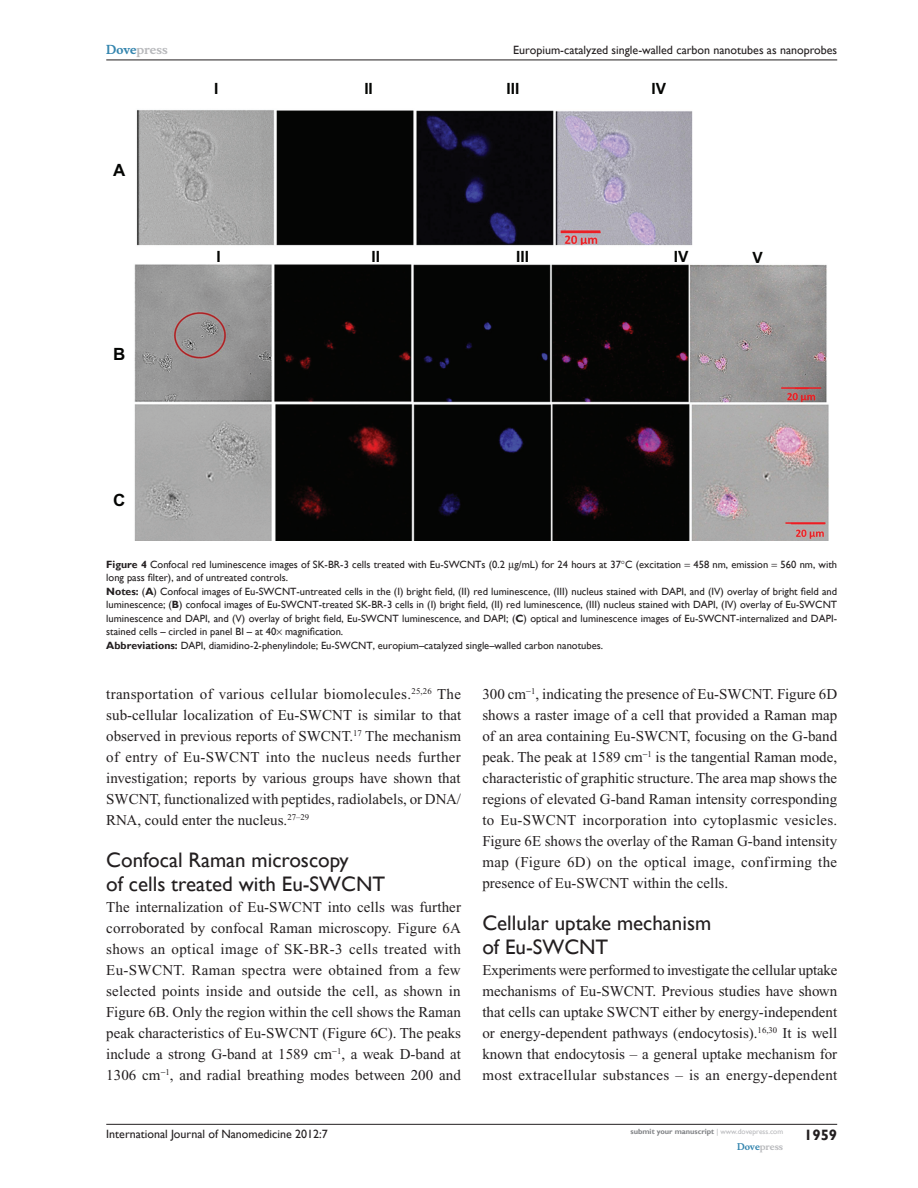
<style>
.page{position:relative;width:918px;height:1188px;background:#fff}
.page>*{position:absolute;margin:0;border:0;box-sizing:border-box;transform-origin:0 0}
.t1{font:21px/24px "Gill Sans";color:#231f20}
.t2{font:700 16.95px "Arial";color:#040503}
.t3{font:700 15.45px "Arial";color:#040503}
.t4{font:15px/21px "Times New Roman";letter-spacing:.005em;color:#231f20;text-align:justify}
.t5{font:700 15px "Gill Sans";color:#231f20}
.t6{font:12px "Gill Sans";color:#231f20}
.t7{font:700 12px "Musee";color:#b8b9bc}
.t8{font:10.5px/13.5px "Gill Sans";color:#231f20}
.t9{font:700 9px "Musee";color:#b8b9bc}
.t10{font:700 7.5px "Gill Sans";color:#808285}
.s1{color:#3485ae}
.s2{font-weight:700}
.s3{font-weight:400;color:#b8b9bc}
</style>
<div class="page">
<img style="left:134px;top:109px;width:695px;height:432px">
<hr style="left:561px;top:232px;width:40px;height:1px;background:#ee1d23">
<hr style="left:781px;top:387px;width:40px;height:2px;background:#ee1d23">
<hr style="left:785px;top:522px;width:40px;height:2px;background:#ee1d23">
<hr style="left:106px;top:1124px;width:731px;height:1px;background:#231f20">
<hr style="left:106px;top:60px;width:731px;height:1px;background:#231f20">
<p class="t7" style="left:106px;top:43px;width:63px"><span class="s1">Dove</span>press</p>
<p class="t2" style="left:113px;top:160px;width:14px">A</p>
<p class="t2" style="left:113px;top:344px;width:14px">B</p>
<p class="t6" style="left:513px;top:43px;width:325px">Europium-catalyzed single-walled carbon nanotubes as nanoprobes</p>
<p class="t3" style="left:214px;top:80px;width:6px">I</p>
<p class="t3" style="left:364px;top:80px;width:10px">II</p>
<p class="t3" style="left:507px;top:80px;width:14px">III</p>
<p class="t3" style="left:652px;top:80px;width:16px">IV</p>
<p class="t3" style="left:216px;top:247px;width:6px">I</p>
<p class="t3" style="left:372px;top:247px;width:10px">II</p>
<p class="t3" style="left:516px;top:247px;width:14px">III</p>
<p class="t3" style="left:674px;top:248px;width:16px">IV</p>
<p class="t3" style="left:753px;top:249px;width:12px">V</p>
<p class="t2" style="left:113px;top:490px;width:14px">C</p>
<p class="t8" style="left:106px;top:558px;width:732px"><span class="s2">Figure 4</span> Confocal red luminescence images of SK-BR-3 cells treated with Eu-SWCNTs (0.2 g/mL) for 24 hours at 37 C (excitation 458 nm, emission 560 nm, with long pass filter), and of untreated controls.<br><span class="s2">Notes:</span> (<span class="s2">A</span>) Confocal images of Eu-SWCNT-untreated cells in the (I) bright field, (II) red luminescence, (III) nucleus stained with DAPI, and (IV) overlay of bright field and luminescence; (<span class="s2">B</span>) confocal images of Eu-SWCNT-treated SK-BR-3 cells in (I) bright field, (II) red luminescence, (III) nucleus stained with DAPI, (IV) overlay of Eu-SWCNT luminescence and DAPI, and (V) overlay of bright field, Eu-SWCNT luminescence, and DAPI; (<span class="s2">C</span>) optical and luminescence images of Eu-SWCNT-internalized and DAPI&shy;stained cells – circled in panel BI – at 40 magnification.<br><span class="s2">Abbreviations:</span> DAPI, diamidino-2-phenylindole; Eu-SWCNT, europium–catalyzed single–walled carbon nanotubes.</p>
<p class="t4" style="left:106px;top:683px;width:357px">transportation of various cellular biomolecules.<sup>25,26</sup> The sub-cellular localization of Eu-SWCNT is similar to that observed in previous reports of SWCNT.<sup>17</sup> The mechanism of entry of Eu-SWCNT into the nucleus needs further investigation; reports by various groups have shown that SWCNT, functionalized with peptides, radiolabels, or DNA/ RNA, could enter the nucleus.<sup>27–29</sup></p>
<h1 class="t1" style="left:106px;top:848px;width:280px">Confocal Raman microscopy<br>of cells treated with Eu-SWCNT</h1>
<p class="t4" style="left:106px;top:896px;width:356px">The internalization of Eu-SWCNT into cells was further corroborated by confocal Raman microscopy. Figure 6A shows an optical image of SK-BR-3 cells treated with Eu-SWCNT. Raman spectra were obtained from a few selected points inside and outside the cell, as shown in Figure 6B. Only the region within the cell shows the Raman peak characteristics of Eu-SWCNT (Figure 6C). The peaks include a strong G-band at 1589 cm−<sup>1</sup>, a weak D-band at 1306 cm−<sup>1</sup>, and radial breathing modes between 200 and</p>
<p class="t6" style="left:106px;top:1127px;width:223px">International Journal of Nanomedicine 2012:7</p>
<p class="t4" style="left:482px;top:683px;width:356px">300 cm−<sup>1</sup>, indicating the presence of Eu-SWCNT. Figure 6D shows a raster image of a cell that provided a Raman map of an area containing Eu-SWCNT, focusing on the G-band peak. The peak at 1589 cm−<sup>1</sup> is the tangential Raman mode, characteristic of graphitic structure. The area map shows the regions of elevated G-band Raman intensity corresponding to Eu-SWCNT incorporation into cytoplasmic vesicles.<br>Figure 6E shows the overlay of the Raman G-band intensity map (Figure 6D) on the optical image, confirming the presence of Eu-SWCNT within the cells.</p>
<h1 class="t1" style="left:482px;top:911px;width:230px">Cellular uptake mechanism of Eu-SWCNT</h1>
<p class="t4" style="left:482px;top:959px;width:356px">Experiments were performed to investigate the cellular uptake mechanisms of Eu-SWCNT. Previous studies have shown that cells can uptake SWCNT either by energy-independent or energy-dependent pathways (endocytosis).<sup>16,30</sup> It is well known that endocytosis – a general uptake mechanism for most extracellular substances – is an energy-dependent</p>
<p class="t10" style="left:631px;top:1127px;width:154px">submit your manuscript <span class="s3">| www.dovepress.com</span></p>
<p class="t9" style="left:737px;top:1141px;width:48px"><span class="s1">Dove</span>press</p>
<p class="t5" style="left:804px;top:1126px;width:35px">1959</p>
</div>
